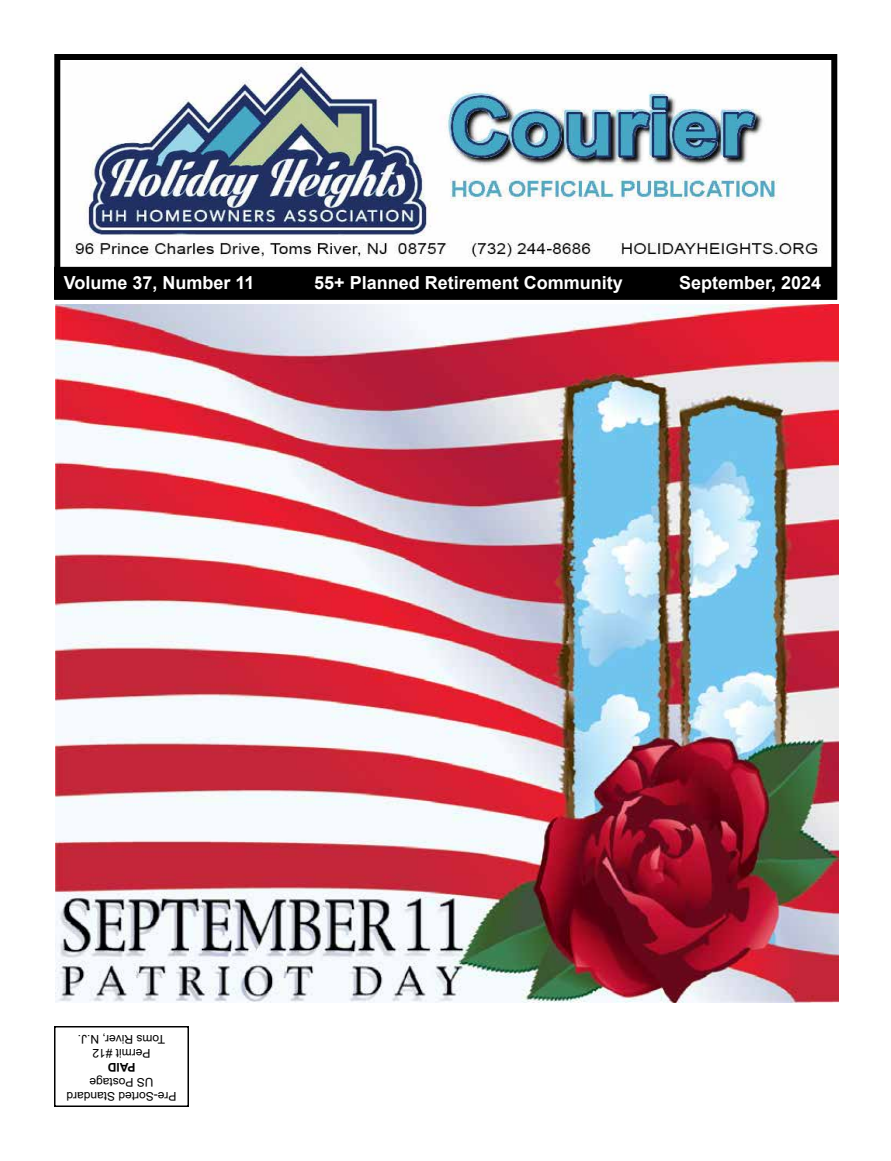
<style>
.page{position:relative;width:891px;height:1161px;background:#fff}
.page>*{position:absolute;margin:0;border:0;box-sizing:border-box;transform-origin:0 0}
.t1{font:700 18px "Arial";color:#fff}
.t2{font:12px/14.4px "Arial";color:#000;text-align:center}
.t3{font:700 12px "Arial";color:#000}
</style>
<div class="page">
<div style="left:54px;top:54px;width:783px;height:246px;border:6px solid #000"></div>
<div style="left:55px;top:268px;width:781px;height:31px;background:#000"></div>
<div style="left:54px;top:267px;width:783px;height:33px;border:2px solid #000"></div>
<img style="left:71px;top:62px;width:750px;height:197px">
<div style="left:54px;top:1026px;width:135px;height:81px;border:2px solid #000"></div>
<img style="left:56px;top:305px;width:783px;height:698px">
<p class="t1" style="left:64px;top:270px;width:192px">Volume 37, Number 11</p>
<p class="t1" style="left:314px;top:270px;width:310px">55+ Planned Retirement Community</p>
<p class="t1" style="left:679px;top:270px;width:144px">September, 2024</p>
<p class="t2" style="left:165px;top:1061px;width:89px;rotate:-180deg">Permit #12<br>Toms River, N.J.</p>
<p class="t3" style="left:136px;top:1076px;width:29px;rotate:-180deg">PAID</p>
<p class="t2" style="left:177px;top:1104px;width:112px;rotate:-180deg">Pre-Sorted Standard<br>US Postage</p>
</div>
